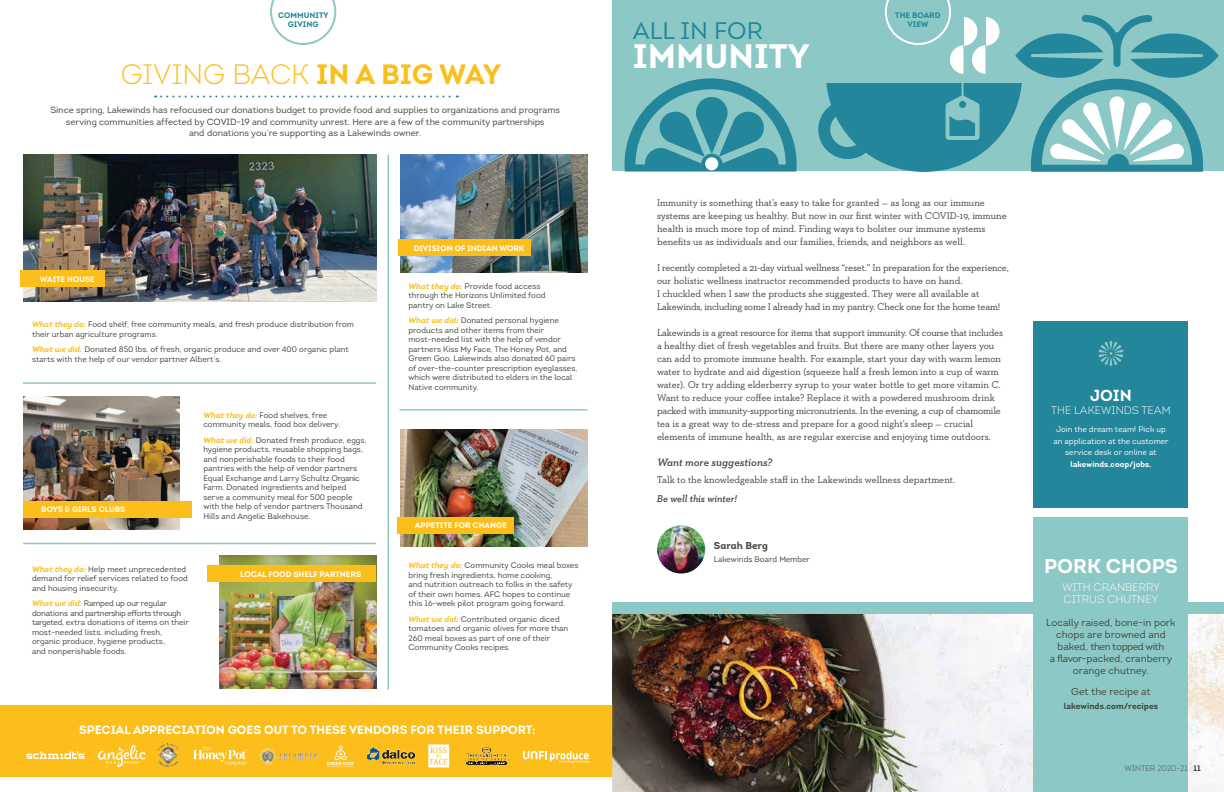
<style>
.page{position:relative;width:1224px;height:792px;background:#fff}
.page>*{position:absolute;margin:0;border:0;box-sizing:border-box;transform-origin:0 0}
.t1{font:34px "Intro Bold Caps";color:#fff}
.t2{font:28px "Intro Light Caps";color:#fbbe1b}
.t3{font:24px "Intro Book Caps";color:#23869a}
.t4{font:700 20px "Intro";color:#fff}
.t5{font:700 16px "Intro";color:#fff}
.t6{font:12px "Intro Bold Caps";color:#fff}
.t7{font:11px/12px "Intro Light Caps";color:#fff}
.t8{font:italic 600 11px "Neutraface Slab Text";color:#41453b}
.t9{font:10px/13px "Neutraface Slab Text";letter-spacing:-.005em;color:#41453b}
.t10{font:10px/12px "Intro";color:#41453b;text-align:center}
.t11{font:italic 600 10px "Neutraface Slab Text";color:#41453b}
.t12{font:10px "Intro Bold Alt";color:#41453b}
.t13{font:9px/11.5px "Intro";color:#41453b;text-align:center}
.t14{font:700 8.5px "Intro";color:#41453b}
.t15{font:8px/9.5px "Intro";color:#41453b}
.t16{font:8px "Intro Bold Caps";color:#fff}
.t17{font:8px/11.6px "Intro";color:#fff;text-align:center}
.t18{font:8px/9.6px "Intro Bold Alt";color:#23869a;text-align:center}
.t19{font:700 8px "Intro";color:#fff}
.t20{font:8px "Intro Light Caps";color:#41453b}
.s1{font-family:"Intro Bold Caps"}
.s2{font-weight:700;font-style:italic;color:#fbbe1b}
</style>
<div class="page">
<img style="left:23px;top:155px;width:353px;height:147px">
<svg style="left:270px;top:0;width:66px;height:45px"></svg>
<img style="left:400px;top:429px;width:187px;height:118px">
<img style="left:400px;top:155px;width:187px;height:118px">
<img style="left:23px;top:397px;width:157px;height:133px">
<img style="left:219px;top:555px;width:157px;height:134px">
<hr style="left:23px;top:543px;width:353px;height:1px;background:#8cc9c6">
<hr style="left:23px;top:382px;width:353px;height:2px;background:#8cc9c6">
<hr style="left:399px;top:409px;width:188px;height:2px;background:#8cc9c6">
<hr style="left:388px;top:155px;width:1px;height:535px;background:#8cc9c6">
<div style="left:20px;top:271px;width:84px;height:16px;background:#fbbe1b"></div>
<div style="left:398px;top:240px;width:133px;height:16px;background:#fbbe1b"></div>
<div style="left:398px;top:517px;width:116px;height:16px;background:#fbbe1b"></div>
<div style="left:23px;top:501px;width:169px;height:16px;background:#fbbe1b"></div>
<div style="left:207px;top:566px;width:169px;height:16px;background:#fbbe1b"></div>
<div style="left:0;top:705px;width:612px;height:72px;background:#fbbe1b"></div>
<svg style="left:155px;top:96px;width:303px;height:2px"></svg>
<img style="left:99px;top:745px;width:47px;height:22px">
<svg style="left:326px;top:746px;width:29px;height:21px"></svg>
<svg style="left:428px;top:744px;width:21px;height:24px"></svg>
<svg style="left:193px;top:747px;width:54px;height:18px"></svg>
<img style="left:259px;top:747px;width:60px;height:18px">
<img style="left:368px;top:748px;width:47px;height:16px">
<img style="left:158px;top:744px;width:21px;height:23px">
<img style="left:464px;top:747px;width:46px;height:18px">
<svg style="left:523px;top:750px;width:67px;height:13px"></svg>
<svg style="left:26px;top:751px;width:60px;height:8px"></svg>
<div style="left:612px;top:602px;width:612px;height:16px;background:#8cc9c6"></div>
<div style="left:612px;top:0;width:612px;height:171px;background:#8cc9c6"></div>
<svg style="left:625px;top:78px;width:172px;height:94px"></svg>
<div style="left:705px;top:157px;width:13px;height:13px;background:#fff;border-radius:50%"></div>
<div style="left:1034px;top:322px;width:154px;height:186px;background:#23869a"></div>
<img style="left:612px;top:614px;width:612px;height:178px">
<svg style="left:1098px;top:341px;width:25px;height:25px"></svg>
<div style="left:1034px;top:517px;width:154px;height:275px;background:#8cc9c6"></div>
<img style="left:657px;top:525px;width:48px;height:49px;border-radius:24px">
<svg style="left:818px;top:0;width:401px;height:172px"></svg>
<p class="t18" style="left:278px;top:10px;width:52px">COMMUNITY<br>GIVING</p>
<h2 class="t2" style="left:121px;top:57px;width:382px">GIVING BACK <span class="s1">IN A BIG WAY</span></h2>
<p class="t13" style="left:50px;top:104px;width:511px">Since spring, Lakewinds has refocused our donations budget to provide food and supplies to organizations and programs serving communities affected by COVID-19 and community unrest. Here are a few of the community partnerships<br>and donations you’re supporting as a Lakewinds owner.</p>
<p class="t16" style="left:40px;top:274px;width:57px">WAITE HOUSE</p>
<p class="t15" style="left:32px;top:320px;width:323px"><span class="s2">What they do:</span> Food shelf, free community meals, and fresh produce distribution from their urban agriculture programs.</p>
<p class="t15" style="left:32px;top:345px;width:318px"><span class="s2">What we did:</span> Donated 850 lbs. of fresh, organic produce and over 400 organic plant starts with the help of our vendor partner Albert’s.</p>
<p class="t16" style="left:41px;top:504px;width:85px">BOYS &amp; GIRLS CLUBS</p>
<p class="t15" style="left:203px;top:410px;width:138px"><span class="s2">What they do:</span> Food shelves, free community meals, food box delivery.</p>
<p class="t15" style="left:203px;top:435px;width:165px"><span class="s2">What we did:</span> Donated fresh produce, eggs, hygiene products, reusable shopping bags, and nonperishable foods to their food pantries with the help of vendor partners Equal Exchange and Larry Schultz Organic Farm. Donated ingredients and helped serve a community meal for 500 people with the help of vendor partners Thousand Hills and Angelic Bakehouse.</p>
<p class="t15" style="left:32px;top:564px;width:157px"><span class="s2">What they do:</span> Help meet unprecedented demand for relief services related to food and housing insecurity.</p>
<p class="t15" style="left:32px;top:599px;width:158px"><span class="s2">What we did:</span> Ramped up our regular donations and partnership efforts through targeted, extra donations of items on their most-needed lists, including fresh, organic produce, hygiene products,<br>and nonperishable foods.</p>
<p class="t16" style="left:240px;top:569px;width:122px">LOCAL FOOD SHELF PARTNERS</p>
<p class="t16" style="left:414px;top:243px;width:112px">DIVISION OF INDIAN WORK</p>
<p class="t15" style="left:408px;top:281px;width:139px"><span class="s2">What they do:</span> Provide food access through the Horizons Unlimited food pantry on Lake Street.</p>
<p class="t15" style="left:408px;top:316px;width:170px"><span class="s2">What we did:</span> Donated personal hygiene products and other items from their most-needed list with the help of vendor partners Kiss My Face, The Honey Pot, and Green Goo. Lakewinds also donated 60 pairs of over-the-counter prescription eyeglasses, which were distributed to elders in the local Native community.</p>
<p class="t16" style="left:415px;top:520px;width:94px">APPETITE FOR CHANGE</p>
<p class="t15" style="left:408px;top:561px;width:171px"><span class="s2">What they do:</span> Community Cooks meal boxes bring fresh ingredients, home cooking,<br>and nutrition outreach to folks in the safety of their own homes. AFC hopes to continue this 16-week pilot program going forward.</p>
<p class="t15" style="left:408px;top:614px;width:161px"><span class="s2">What we did:</span> Contributed organic diced tomatoes and organic olives for more than 260 meal boxes as part of one of their Community Cooks recipes.</p>
<h3 class="t6" style="left:79px;top:722px;width:458px">SPECIAL APPRECIATION GOES OUT TO THESE VENDORS FOR THEIR SUPPORT:</h3>
<h3 class="t3" style="left:633px;top:16px;width:131px">ALL IN FOR</h3>
<h1 class="t1" style="left:633px;top:35px;width:178px">IMMUNITY</h1>
<p class="t18" style="left:895px;top:10px;width:47px">THE BOARD<br>VIEW</p>
<p class="t9" style="left:657px;top:196px;width:351px">Immunity is something that’s easy to take for granted — as long as our immune systems are keeping us healthy. But now in our first winter with COVID-19, immune health is much more top of mind. Finding ways to bolster our immune systems benefits us as individuals and our families, friends, and neighbors as well.</p>
<p class="t9" style="left:657px;top:261px;width:353px">I recently completed a 21-day virtual wellness “reset.” In preparation for the experience, our holistic wellness instructor recommended products to have on hand.<br>I chuckled when I saw the products she suggested. They were all available at Lakewinds, including some I already had in my pantry. Check one for the home team!</p>
<p class="t9" style="left:657px;top:326px;width:348px">Lakewinds is a great resource for items that support immunity. Of course that includes a healthy diet of fresh vegetables and fruits. But there are many other layers you can add to promote immune health. For example, start your day with warm lemon water to hydrate and aid digestion (squeeze half a fresh lemon into a cup of warm water). Or try adding elderberry syrup to your water bottle to get more vitamin C.<br>Want to reduce your coffee intake? Replace it with a powdered mushroom drink packed with immunity-supporting micronutrients. In the evening, a cup of chamomile tea is a great way to de-stress and prepare for a good night’s sleep — crucial elements of immune health, as are regular exercise and enjoying time outdoors.</p>
<h3 class="t8" style="left:657px;top:455px;width:117px">Want more suggestions?</h3>
<p class="t9" style="left:657px;top:473px;width:300px">Talk to the knowledgeable staff in the Lakewinds wellness department.</p>
<p class="t11" style="left:657px;top:492px;width:82px">Be well this winter!</p>
<p class="t12" style="left:714px;top:539px;width:56px">Sarah Berg</p>
<p class="t15" style="left:714px;top:555px;width:98px">Lakewinds Board Member</p>
<h3 class="t5" style="left:1090px;top:385px;width:43px">JOIN</h3>
<h3 class="t7" style="left:1051px;top:404px;width:121px">THE LAKEWINDS TEAM</h3>
<p class="t17" style="left:1053px;top:423px;width:117px">Join the dream team! Pick up an application at the customer service desk or online at</p>
<p class="t19" style="left:1071px;top:459px;width:82px">lakewinds.coop/jobs.</p>
<h3 class="t4" style="left:1044px;top:553px;width:135px">PORK CHOPS</h3>
<h3 class="t7" style="left:1062px;top:581px;width:99px">WITH CRANBERRY<br>CITRUS CHUTNEY</h3>
<p class="t10" style="left:1046px;top:616px;width:131px">Locally raised, bone-in pork chops are browned and baked, then topped with<br>a flavor-packed, cranberry orange chutney.</p>
<p class="t10" style="left:1071px;top:686px;width:81px">Get the recipe at</p>
<p class="t14" style="left:1064px;top:700px;width:96px">lakewinds.com/recipes</p>
<p class="t20" style="left:1124px;top:764px;width:78px">WINTER 2020-21 <span class="s1">11</span></p>
</div>
